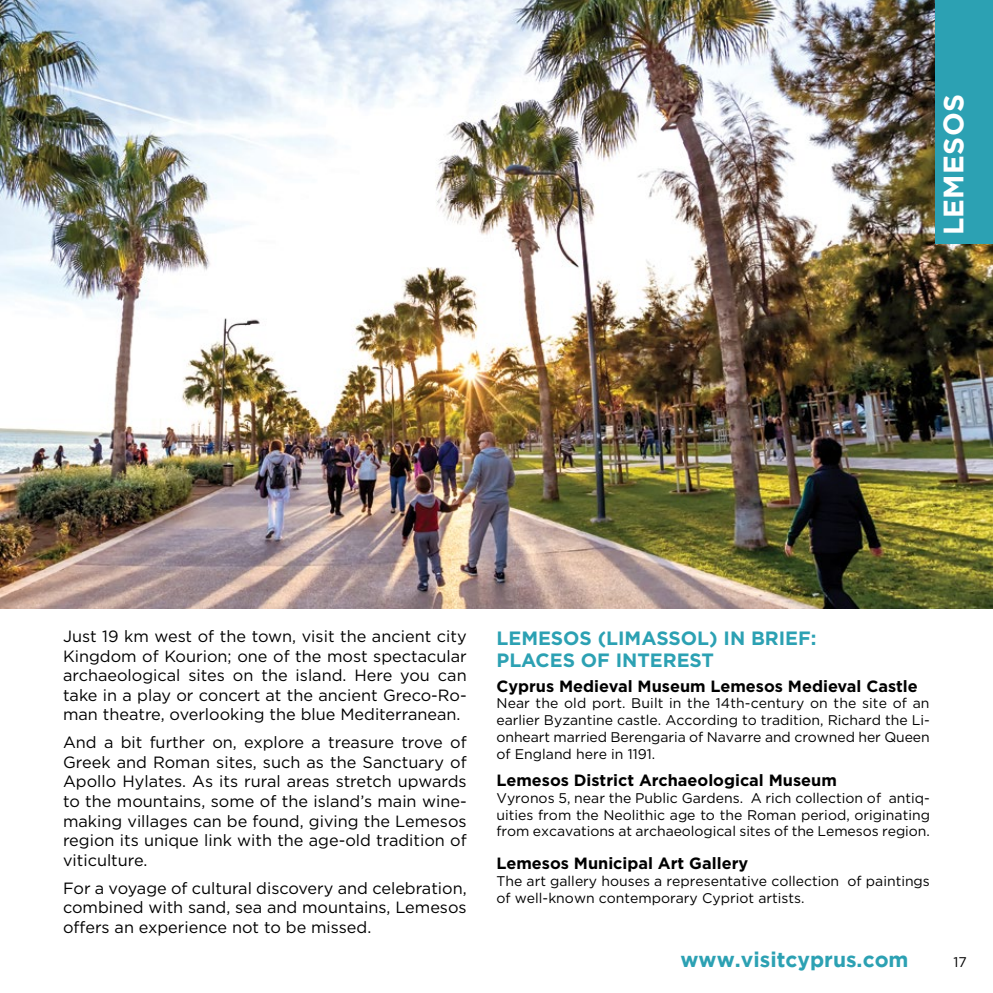
<style>
.page{position:relative;width:993px;height:993px;background:#fff}
.page>*{position:absolute;margin:0;border:0;box-sizing:border-box;transform-origin:0 0}
.t1{font:700 28px "Gotham";letter-spacing:.015em;color:#fff}
.t2{font:700 21px "Gotham";color:#2ca1b3}
.t3{font:700 19.25px/22.8px "Gotham";color:#2ca1b3}
.t4{font:16.28px/19.6px "Gotham";color:#000;text-align:justify}
.t5{font:700 16.28px "Gotham";color:#000}
.t6{font:14px/16.8px "Gotham";color:#000;text-align:justify}
</style>
<div class="page">
<img style="left:0;top:0;width:992px;height:608px">
<div style="left:935px;top:0;width:57px;height:243px;background:#2ca1b3"></div>
<h1 class="t1" style="left:936px;top:235px;width:143px;rotate:-90deg">LEMESOS</h1>
<p class="t4" style="left:63px;top:626px;width:405px">Just 19 km west of the town, visit the ancient city Kingdom of Kourion; one of the most spectacular archaeological sites on the island. Here you can take in a play or concert at the ancient Greco-Ro&shy;man theatre, overlooking the blue Mediterranean.</p>
<p class="t4" style="left:63px;top:732px;width:405px">And a bit further on, explore a treasure trove of Greek and Roman sites, such as the Sanctuary of Apollo Hylates. As its rural areas stretch upwards to the mountains, some of the island’s main wine&shy;making villages can be found, giving the Lemesos region its unique link with the age-old tradition of viticulture.</p>
<p class="t4" style="left:63px;top:877px;width:405px">For a voyage of cultural discovery and celebration, combined with sand, sea and mountains, Lemesos offers an experience not to be missed.</p>
<p class="t3" style="left:496px;top:626px;width:321px">LEMESOS (LIMASSOL) IN BRIEF:<br>PLACES OF INTEREST</p>
<p class="t5" style="left:496px;top:674px;width:422px">Cyprus Medieval Museum Lemesos Medieval Castle</p>
<p class="t6" style="left:496px;top:694px;width:435px">Near the old port. Built in the 14th-century on the site of an earlier Byzantine castle. According to tradition, Richard the Li&shy;onheart married Berengaria of Navarre and crowned her Queen of England here in 1191.</p>
<p class="t5" style="left:496px;top:769px;width:342px">Lemesos District Archaeological Museum</p>
<p class="t6" style="left:496px;top:788px;width:435px">Vyronos 5, near the Public Gardens. A rich collection of antiq&shy;uities from the Neolithic age to the Roman period, originating from excavations at archaeological sites of the Lemesos region.</p>
<p class="t5" style="left:496px;top:852px;width:253px">Lemesos Municipal Art Gallery</p>
<p class="t6" style="left:496px;top:871px;width:435px">The art gallery houses a representative collection of paintings of well-known contemporary Cypriot artists.</p>
<p class="t2" style="left:680px;top:947px;width:229px">www.visitcyprus.com</p>
<p class="t6" style="left:953px;top:952px;width:15px">17</p>
</div>
